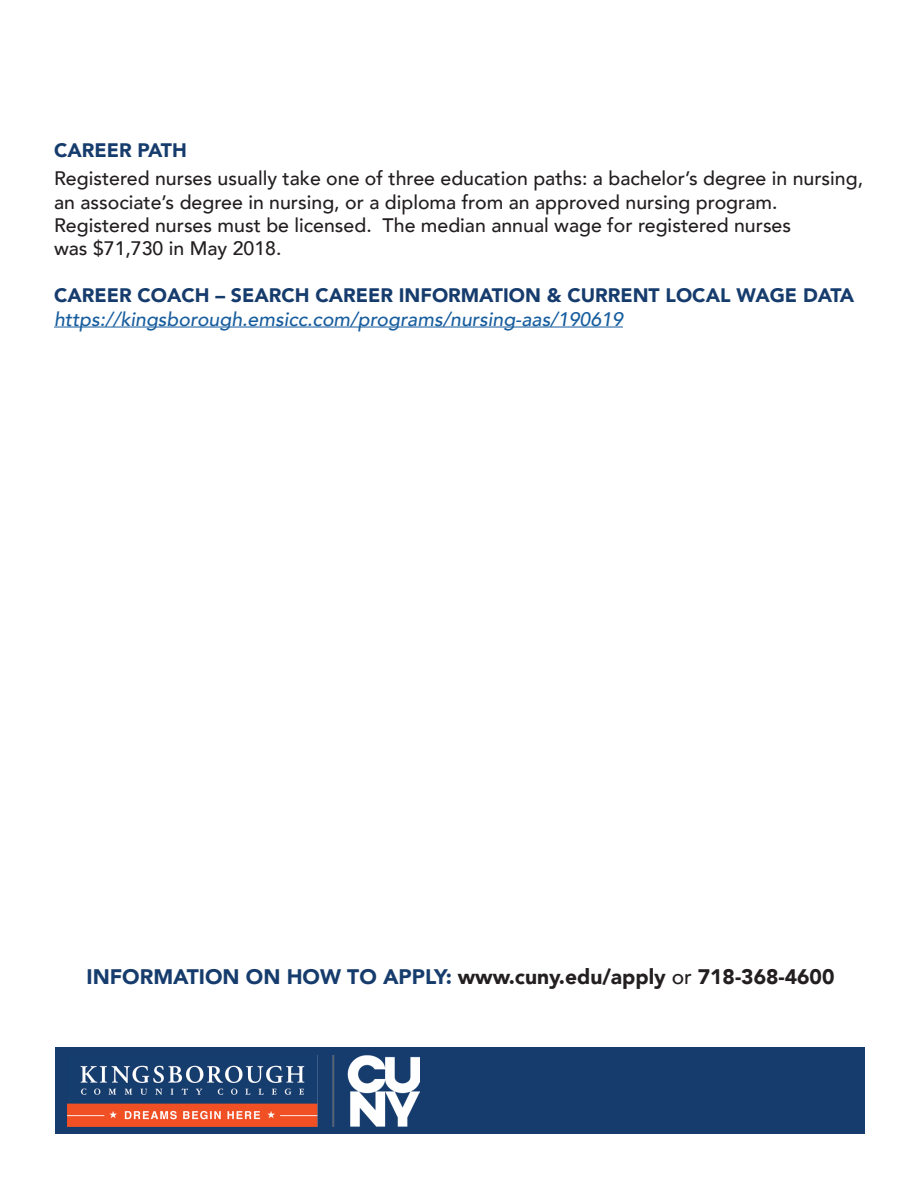
<style>
.page{position:relative;width:918px;height:1188px;background:#fff}
.page>*{position:absolute;margin:0;border:0;box-sizing:border-box;transform-origin:0 0}
.t1{font:900 21px "Avenir";color:#231f20}
.t2{font:500 19.5px/23.4px "Avenir";color:#231f20}
.t3{font:900 19.5px "Avenir";color:#163c6d}
.t4{font:italic 500 19.5px "Avenir";color:#175d9e}
.s1{color:#163c6d}
.s2{font-weight:500}
</style>
<div class="page">
<div style="left:56px;top:1048px;width:810px;height:86px;background:#163c6d"></div>
<img style="left:68px;top:1055px;width:352px;height:71px">
<hr style="left:54px;top:327px;width:569px;height:1px;background:#175d9e">
<p class="t3" style="left:54px;top:133px;width:134px">CAREER PATH</p>
<p class="t2" style="left:54px;top:166px;width:811px">Registered nurses usually take one of three education paths: a bachelor’s degree in nursing, an associate’s degree in nursing, or a diploma from an approved nursing program.<br>Registered nurses must be licensed. The median annual wage for registered nurses<br>was $71,730 in May 2018.</p>
<p class="t3" style="left:54px;top:279px;width:802px">CAREER COACH – SEARCH CAREER INFORMATION &amp; CURRENT LOCAL WAGE DATA</p>
<p class="t4" style="left:54px;top:307px;width:570px">https://kingsborough.emsicc.com/programs/nursing-aas/190619</p>
<p class="t1" style="left:86px;top:959px;width:750px"><span class="s1">INFORMATION ON HOW TO APPLY:</span> www.cuny.edu/apply <span class="s2">or</span> 718-368-4600</p>
</div>
